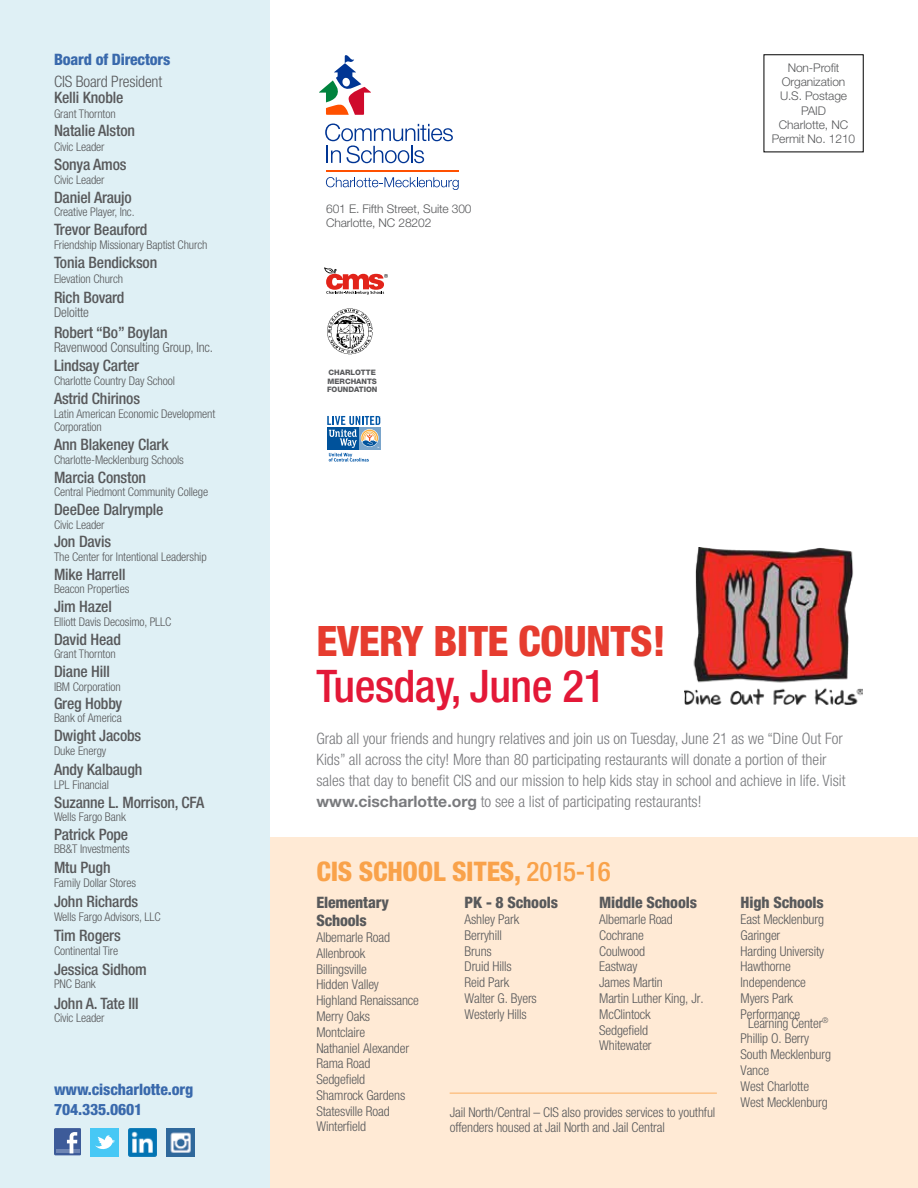
<style>
.page{position:relative;width:918px;height:1188px;background:#fff}
.page>*{position:absolute;margin:0;border:0;box-sizing:border-box;transform-origin:0 0}
.t1{font:500 condensed 45px "Helvetica Neue";letter-spacing:-.01em;color:#e31837}
.t2{font:800 condensed 42px "Helvetica Neue LT Std";letter-spacing:-.015em;color:#e63c2f}
.t3{font:800 condensed 27px "Helvetica Neue LT Std";letter-spacing:-.01em;color:#f9a24a}
.t4{font:500 condensed 15.75px "Helvetica Neue";letter-spacing:-.01em;color:#58595b}
.t5{font:300 condensed 15.75px/21px "Helvetica Neue LT Std";color:#797a7d}
.t6{font:800 condensed 15.75px/18px "Helvetica Neue LT Std";letter-spacing:-.01em;color:#58595b}
.t7{font:800 condensed 15.75px/19.5px "Helvetica Neue LT Std";letter-spacing:-.01em;color:#3969ac}
.t8{font:300 condensed 15.75px "Helvetica Neue LT Std";letter-spacing:-.01em;color:#58595b}
.t9{font:300 condensed 13.5px/15.8px "Helvetica Neue LT Std";letter-spacing:-.01em;color:#58595b}
.t10{font:300 condensed 12px/13.5px "Helvetica Neue LT Std";letter-spacing:-.01em;color:#58595b}
.t11{font:300 12px/14.2px "Helvetica Neue LT Std";letter-spacing:-.01em;color:#58595b}
.t12{font:800 7.5px/8.2px "Helvetica Neue LT Std";color:#58595b}
.s1{font-family:"Helvetica Neue";font-weight:700;font-stretch:normal}
.s2{font-family:"Helvetica Neue";font-weight:500}
</style>
<div class="page">
<div style="left:270px;top:837px;width:648px;height:351px;background:#ffead5"></div>
<hr style="left:450px;top:1092px;width:267px;height:2px;background:#fdc388">
<div style="left:0;top:0;width:270px;height:1188px;background:#dff0f5"></div>
<svg style="left:324px;top:268px;width:64px;height:27px"></svg>
<img style="left:327px;top:308px;width:46px;height:47px">
<svg style="left:327px;top:416px;width:54px;height:46px"></svg>
<div style="left:54px;top:1128px;width:27px;height:27px;background:#3d5b99;border-radius:2px"></div>
<hr style="left:56px;top:1150px;width:23px;height:3px;background:#6e85b4">
<svg style="left:67px;top:1132px;width:10px;height:21px"></svg>
<div style="left:91px;top:1128px;width:28px;height:28px;background:#47c8f5"></div>
<svg style="left:95px;top:1135px;width:20px;height:15px"></svg>
<img style="left:129px;top:1128px;width:28px;height:28px">
<img style="left:167px;top:1128px;width:28px;height:28px">
<svg style="left:325px;top:124px;width:128px;height:39px"></svg>
<svg style="left:326px;top:177px;width:133px;height:13px"></svg>
<hr style="left:326px;top:170px;width:133px;height:2px;background:#ff5000">
<svg style="left:319px;top:55px;width:52px;height:60px"></svg>
<img style="left:684px;top:547px;width:179px;height:158px">
<p class="t7" style="left:54px;top:50px;width:118px">Board of Directors</p>
<p class="t8" style="left:54px;top:72px;width:110px">CIS Board President</p>
<p class="t4" style="left:54px;top:88px;width:71px">Kelli Knoble</p>
<p class="t10" style="left:54px;top:106px;width:63px">Grant Thornton</p>
<p class="t4" style="left:54px;top:121px;width:83px">Natalie Alston</p>
<p class="t10" style="left:54px;top:140px;width:52px">Civic Leader</p>
<p class="t4" style="left:54px;top:155px;width:74px">Sonya Amos</p>
<p class="t10" style="left:54px;top:173px;width:52px">Civic Leader</p>
<p class="t4" style="left:54px;top:188px;width:79px">Daniel Araujo</p>
<p class="t10" style="left:54px;top:205px;width:82px">Creative Player, Inc.</p>
<p class="t4" style="left:54px;top:220px;width:95px">Trevor Beauford</p>
<p class="t10" style="left:54px;top:238px;width:155px">Friendship Missionary Baptist Church</p>
<p class="t4" style="left:54px;top:253px;width:105px">Tonia Bendickson</p>
<p class="t10" style="left:54px;top:271px;width:71px">Elevation Church</p>
<p class="t4" style="left:54px;top:288px;width:72px">Rich Bovard</p>
<p class="t9" style="left:54px;top:305px;width:37px">Deloitte</p>
<p class="t4" style="left:54px;top:323px;width:115px">Robert “Bo” Boylan</p>
<p class="t9" style="left:54px;top:339px;width:161px">Ravenwood Consulting Group, Inc.</p>
<p class="t4" style="left:54px;top:356px;width:87px">Lindsay Carter</p>
<p class="t10" style="left:54px;top:374px;width:122px">Charlotte Country Day School</p>
<p class="t4" style="left:54px;top:389px;width:88px">Astrid Chirinos</p>
<p class="t10" style="left:54px;top:407px;width:163px">Latin American Economic Development<br>Corporation</p>
<p class="t4" style="left:54px;top:435px;width:116px">Ann Blakeney Clark</p>
<p class="t10" style="left:54px;top:453px;width:131px">Charlotte-Mecklenburg Schools</p>
<p class="t4" style="left:54px;top:468px;width:94px">Marcia Conston</p>
<p class="t10" style="left:54px;top:485px;width:156px">Central Piedmont Community College</p>
<p class="t4" style="left:54px;top:500px;width:111px">DeeDee Dalrymple</p>
<p class="t10" style="left:54px;top:517px;width:52px">Civic Leader</p>
<p class="t4" style="left:54px;top:532px;width:59px">Jon Davis</p>
<p class="t10" style="left:54px;top:550px;width:154px">The Center for Intentional Leadership</p>
<p class="t4" style="left:54px;top:565px;width:73px">Mike Harrell</p>
<p class="t10" style="left:54px;top:582px;width:77px">Beacon Properties</p>
<p class="t4" style="left:54px;top:597px;width:59px">Jim Hazel</p>
<p class="t10" style="left:54px;top:615px;width:119px">Elliott Davis Decosimo, PLLC</p>
<p class="t4" style="left:54px;top:630px;width:69px">David Head</p>
<p class="t10" style="left:54px;top:647px;width:63px">Grant Thornton</p>
<p class="t4" style="left:54px;top:662px;width:58px">Diane Hill</p>
<p class="t10" style="left:54px;top:679px;width:68px">IBM Corporation</p>
<p class="t4" style="left:54px;top:694px;width:70px">Greg Hobby</p>
<p class="t10" style="left:54px;top:711px;width:69px">Bank of America</p>
<p class="t4" style="left:54px;top:726px;width:89px">Dwight Jacobs</p>
<p class="t10" style="left:54px;top:744px;width:54px">Duke Energy</p>
<p class="t4" style="left:54px;top:760px;width:90px">Andy Kalbaugh</p>
<p class="t10" style="left:54px;top:778px;width:56px">LPL Financial</p>
<p class="t4" style="left:54px;top:793px;width:152px">Suzanne L. Morrison, CFA</p>
<p class="t10" style="left:54px;top:810px;width:73px">Wells Fargo Bank</p>
<p class="t4" style="left:54px;top:825px;width:76px">Patrick Pope</p>
<p class="t10" style="left:54px;top:842px;width:77px">BB&amp;T Investments</p>
<p class="t4" style="left:54px;top:858px;width:58px">Mtu Pugh</p>
<p class="t10" style="left:54px;top:876px;width:84px">Family Dollar Stores</p>
<p class="t4" style="left:54px;top:892px;width:86px">John Richards</p>
<p class="t10" style="left:54px;top:910px;width:108px">Wells Fargo Advisors, LLC</p>
<p class="t4" style="left:54px;top:926px;width:68px">Tim Rogers</p>
<p class="t10" style="left:54px;top:943px;width:66px">Continental Tire</p>
<p class="t4" style="left:54px;top:960px;width:94px">Jessica Sidhom</p>
<p class="t10" style="left:54px;top:977px;width:43px">PNC Bank</p>
<p class="t4" style="left:54px;top:994px;width:86px">John A. Tate III</p>
<p class="t10" style="left:54px;top:1011px;width:52px">Civic Leader</p>
<p class="t7" style="left:54px;top:1080px;width:141px">www.cischarlotte.org<br>704.335.0601</p>
<p class="t11" style="left:326px;top:202px;width:147px;line-height:13.5px">601 E. Fifth Street, Suite 300<br>Charlotte, NC 28202</p>
<p class="t12" style="left:327px;top:369px;width:52px">CHARLOTTE<br>MERCHANTS<br>FOUNDATION</p>
<p class="t11" style="left:772px;top:60px;width:85px;text-align:center">Non-Profit<br>Organization<br>U.S. Postage<br>PAID<br>Charlotte, NC<br>Permit No. 1210</p>
<h2 class="t2" style="left:316px;top:615px;width:351px">EVERY BITE COUNTS!</h2>
<h1 class="t1" style="left:316px;top:659px;width:290px">Tuesday, June 21</h1>
<p class="t5" style="left:316px;top:728px;width:531px">Grab all your friends and hungry relatives and join us on Tuesday, June 21 as we “Dine Out For Kids” all across the city! More than 80 participating restaurants will donate a portion of their sales that day to benefit CIS and our mission to help kids stay in school and achieve in life. Visit <span class="s1">www.cischarlotte.org</span> to see a list of participating restaurants!</p>
<h3 class="t3" style="left:316px;top:855px;width:296px">CIS SCHOOL SITES, <span class="s2">2015-16</span></h3>
<p class="t6" style="left:316px;top:894px;width:74px">Elementary<br>Schools</p>
<p class="t9" style="left:316px;top:929px;width:104px">Albemarle Road<br>Allenbrook<br>Billingsville<br>Hidden Valley<br>Highland Renaissance<br>Merry Oaks<br>Montclaire<br>Nathaniel Alexander<br>Rama Road<br>Sedgefield<br>Shamrock Gardens<br>Statesville Road<br>Winterfield</p>
<p class="t6" style="left:465px;top:894px;width:95px">PK - 8 Schools</p>
<p class="t9" style="left:465px;top:911px;width:74px">Ashley Park<br>Berryhill<br>Bruns<br>Druid Hills<br>Reid Park<br>Walter G. Byers<br>Westerly Hills</p>
<p class="t6" style="left:599px;top:894px;width:99px">Middle Schools</p>
<p class="t9" style="left:599px;top:911px;width:106px">Albemarle Road<br>Cochrane<br>Coulwood<br>Eastway<br>James Martin<br>Martin Luther King, Jr.<br>McClintock<br>Sedgefield<br>Whitewater</p>
<p class="t9" style="left:450px;top:1105px;width:267px;line-height:15px">Jail North/Central – CIS also provides services to youthful offenders housed at Jail North and Jail Central</p>
<p class="t6" style="left:741px;top:894px;width:85px">High Schools</p>
<p class="t9" style="left:741px;top:911px;width:85px">East Mecklenburg<br>Garinger<br>Harding University<br>Hawthorne<br>Independence<br>Myers Park<br>Performance</p>
<p class="t9" style="left:741px;top:1015px;width:92px;text-indent:8px">Learning Center<sup>®<br></sup>Phillip O. Berry<br>South Mecklenburg<br>Vance<br>West Charlotte<br>West Mecklenburg</p>
</div>
